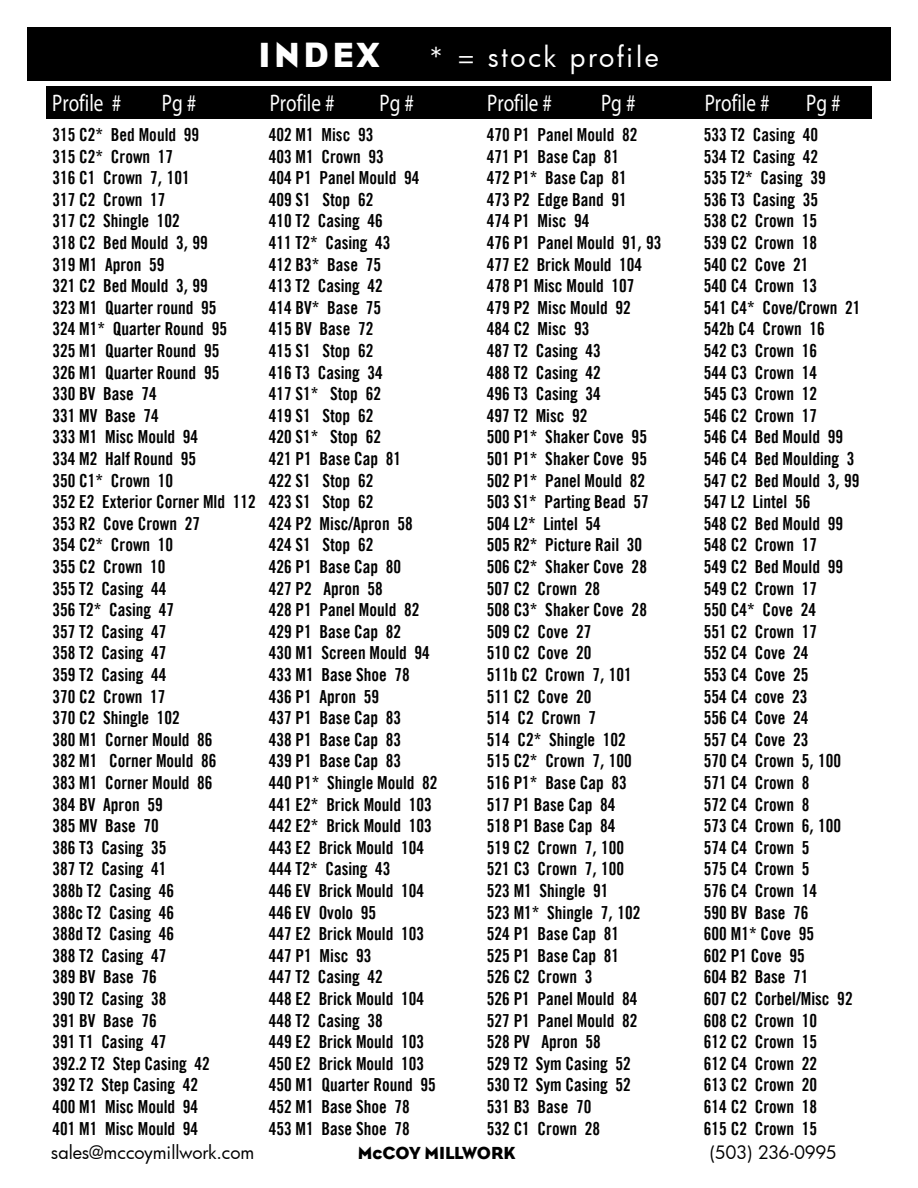
<style>
.page{position:relative;width:918px;height:1188px;background:#fff}
.page>*{position:absolute;margin:0;border:0;box-sizing:border-box;transform-origin:0 0}
.t1{font:36px "Eagle";letter-spacing:.1em;color:#fff}
.t2{font:27px "Futura";letter-spacing:.095em;color:#fff}
.t3{font:24px "Myriad Pro";color:#fff;scale:.8 1}
.t4{font:18px/21.6px "Trade Gothic LT Bold Cond Twenty";color:#000;scale:.96 1}
.t5{font:18px "Futura";letter-spacing:-.005em;color:#000}
.t6{font:18px "Eagle";color:#000}
.t7{font:18px "Futura";letter-spacing:-.025em;color:#000}
.s1{font-family:"Myriad Pro";font-size:21px}
</style>
<div class="page">
<div style="left:27px;top:27px;width:863px;height:54px;background:#000"></div>
<div style="left:46px;top:86px;width:826px;height:32px;background:#000"></div>
<h1 class="t1" style="left:258px;top:34px;width:123px">INDEX</h1>
<h2 class="t2" style="left:428px;top:39px;width:232px">* = stock profile</h2>
<h3 class="t3" style="left:52px;top:88px;width:88px">Profile #</h3>
<h3 class="t3" style="left:162px;top:88px;width:45px">Pg #</h3>
<h3 class="t3" style="left:270px;top:88px;width:83px">Profile #</h3>
<h3 class="t3" style="left:379px;top:88px;width:45px">Pg #</h3>
<h3 class="t3" style="left:487px;top:88px;width:83px">Profile #</h3>
<h3 class="t3" style="left:601px;top:88px;width:45px">Pg #</h3>
<h3 class="t3" style="left:705px;top:88px;width:83px">Profile #</h3>
<h3 class="t3" style="left:806px;top:88px;width:45px">Pg #</h3>
<p class="t4" style="left:52px;top:124px;width:213px">315 C2* Bed Mould 99<br>315 C2* Crown 17<br>316 C1 Crown 7<span class="s1">,</span> 101<br>317 C2 Crown 17<br>317 C2 Shingle 102<br>318 C2 Bed Mould 3<span class="s1">,</span> 99<br>319 M1 Apron 59<br>321 C2 Bed Mould 3<span class="s1">,</span> 99<br>323 M1 Quarter round 95<br>324 M1* Quarter Round 95<br>325 M1 Quarter Round 95<br>326 M1 Quarter Round 95<br>330 BV Base 74<br>331 MV Base 74<br>333 M1 Misc Mould 94<br>334 M2 Half Round 95<br>350 C1* Crown 10<br>352 E2 Exterior Corner Mld 112<br>353 R2 Cove Crown 27<br>354 C2* Crown 10<br>355 C2 Crown 10<br>355 T2 Casing 44<br>356 T2* Casing 47<br>357 T2 Casing 47<br>358 T2 Casing 47<br>359 T2 Casing 44<br>370 C2 Crown 17<br>370 C2 Shingle 102<br>380 M1 Corner Mould 86<br>382 M1 Corner Mould 86<br>383 M1 Corner Mould 86<br>384 BV Apron 59<br>385 MV Base 70<br>386 T3 Casing 35<br>387 T2 Casing 41<br>388b T2 Casing 46<br>388c T2 Casing 46<br>388d T2 Casing 46<br>388 T2 Casing 47<br>389 BV Base 76<br>390 T2 Casing 38<br>391 BV Base 76<br>391 T1 Casing 47<br>392.2 T2 Step Casing 42<br>392 T2 Step Casing 42<br>400 M1 Misc Mould 94<br>401 M1 Misc Mould 94</p>
<p class="t4" style="left:269px;top:124px;width:177px">402 M1 Misc 93<br>403 M1 Crown 93<br>404 P1 Panel Mould 94<br>409 S1 Stop 62<br>410 T2 Casing 46<br>411 T2* Casing 43<br>412 B3* Base 75<br>413 T2 Casing 42<br>414 BV* Base 75<br>415 BV Base 72<br>415 S1 Stop 62<br>416 T3 Casing 34<br>417 S1* Stop 62<br>419 S1 Stop 62<br>420 S1* Stop 62<br>421 P1 Base Cap 81<br>422 S1 Stop 62<br>423 S1 Stop 62<br>424 P2 Misc/Apron 58<br>424 S1 Stop 62<br>426 P1 Base Cap 80<br>427 P2 Apron 58<br>428 P1 Panel Mould 82<br>429 P1 Base Cap 82<br>430 M1 Screen Mould 94<br>433 M1 Base Shoe 78<br>436 P1 Apron 59<br>437 P1 Base Cap 83<br>438 P1 Base Cap 83<br>439 P1 Base Cap 83<br>440 P1* Shingle Mould 82<br>441 E2* Brick Mould 103<br>442 E2* Brick Mould 103<br>443 E2 Brick Mould 104<br>444 T2* Casing 43<br>446 EV Brick Mould 104<br>446 EV Ovolo 95<br>447 E2 Brick Mould 103<br>447 P1 Misc 93<br>447 T2 Casing 42<br>448 E2 Brick Mould 104<br>448 T2 Casing 38<br>449 E2 Brick Mould 103<br>450 E2 Brick Mould 103<br>450 M1 Quarter Round 95<br>452 M1 Base Shoe 78<br>453 M1 Base Shoe 78</p>
<p class="t4" style="left:487px;top:124px;width:184px">470 P1 Panel Mould 82<br>471 P1 Base Cap 81<br>472 P1* Base Cap 81<br>473 P2 Edge Band 91<br>474 P1 Misc 94<br>476 P1 Panel Mould 91<span class="s1">,</span> 93<br>477 E2 Brick Mould 104<br>478 P1 Misc Mould 107<br>479 P2 Misc Mould 92<br>484 C2 Misc 93<br>487 T2 Casing 43<br>488 T2 Casing 42<br>496 T3 Casing 34<br>497 T2 Misc 92<br>500 P1* Shaker Cove 95<br>501 P1* Shaker Cove 95<br>502 P1* Panel Mould 82<br>503 S1* Parting Bead 57<br>504 L2* Lintel 54<br>505 R2* Picture Rail 30<br>506 C2* Shaker Cove 28<br>507 C2 Crown 28<br>508 C3* Shaker Cove 28<br>509 C2 Cove 27<br>510 C2 Cove 20<br>511b C2 Crown 7<span class="s1">,</span> 101<br>511 C2 Cove 20<br>514 C2 Crown 7<br>514 C2* Shingle 102<br>515 C2* Crown 7<span class="s1">,</span> 100<br>516 P1* Base Cap 83<br>517 P1 Base Cap 84<br>518 P1 Base Cap 84<br>519 C2 Crown 7<span class="s1">,</span> 100<br>521 C3 Crown 7<span class="s1">,</span> 100<br>523 M1 Shingle 91<br>523 M1* Shingle 7<span class="s1">,</span> 102<br>524 P1 Base Cap 81<br>525 P1 Base Cap 81<br>526 C2 Crown 3<br>526 P1 Panel Mould 84<br>527 P1 Panel Mould 82<br>528 PV Apron 58<br>529 T2 Sym Casing 52<br>530 T2 Sym Casing 52<br>531 B3 Base 70<br>532 C1 Crown 28</p>
<p class="t4" style="left:704px;top:124px;width:164px">533 T2 Casing 40<br>534 T2 Casing 42<br>535 T2* Casing 39<br>536 T3 Casing 35<br>538 C2 Crown 15<br>539 C2 Crown 18<br>540 C2 Cove 21<br>540 C4 Crown 13<br>541 C4* Cove/Crown 21<br>542b C4 Crown 16<br>542 C3 Crown 16<br>544 C3 Crown 14<br>545 C3 Crown 12<br>546 C2 Crown 17<br>546 C4 Bed Mould 99<br>546 C4 Bed Moulding 3<br>547 C2 Bed Mould 3<span class="s1">,</span> 99<br>547 L2 Lintel 56<br>548 C2 Bed Mould 99<br>548 C2 Crown 17<br>549 C2 Bed Mould 99<br>549 C2 Crown 17<br>550 C4* Cove 24<br>551 C2 Crown 17<br>552 C4 Cove 24<br>553 C4 Cove 25<br>554 C4 cove 23<br>556 C4 Cove 24<br>557 C4 Cove 23<br>570 C4 Crown 5<span class="s1">,</span> 100<br>571 C4 Crown 8<br>572 C4 Crown 8<br>573 C4 Crown 6<span class="s1">,</span> 100<br>574 C4 Crown 5<br>575 C4 Crown 5<br>576 C4 Crown 14<br>590 BV Base 76<br>600 M1* Cove 95<br>602 P1 Cove 95<br>604 B2 Base 71<br>607 C2 Corbel/Misc 92<br>608 C2 Crown 10<br>612 C2 Crown 15<br>612 C4 Crown 22<br>613 C2 Crown 20<br>614 C2 Crown 18<br>615 C2 Crown 15</p>
<p class="t5" style="left:51px;top:1140px;width:205px">sales@mccoymillwork.com</p>
<p class="t6" style="left:358px;top:1143px;width:159px">McCOY MILLWORK</p>
<p class="t7" style="left:710px;top:1140px;width:129px">(503) 236-0995</p>
</div>
